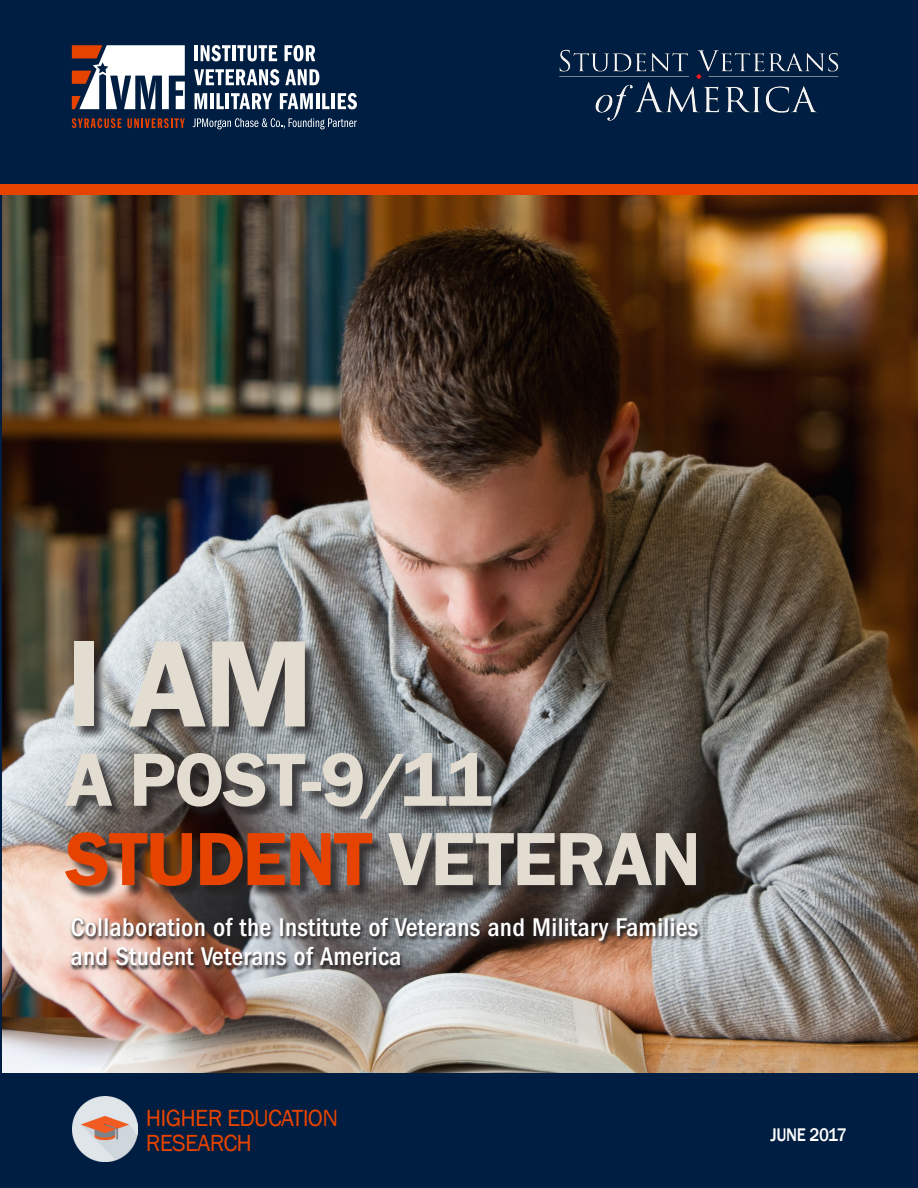
<style>
.page{position:relative;width:918px;height:1188px;background:#fff}
.page>*{position:absolute;margin:0;border:0;box-sizing:border-box;transform-origin:0 0}
.Large_San_serif_head{font:600 127.5px "Franklin Gothic";color:#e3dcd0}
.Large_San_serif_head-2{font:600 78px/79.3px "Franklin Gothic";letter-spacing:-.02em;color:#e3dcd0}
.t1{font:500 condensed 26.55px/29.5px "ITC Franklin Gothic Std";letter-spacing:.01em;color:#fff}
.t2{font:24px "Franklin Gothic";letter-spacing:-.03em;color:#e74300}
.intro_text{font:500 18.9px "Franklin Gothic";letter-spacing:-.02em;color:#fff;scale:.9 1}
.s1{color:#e74300}
</style>
<div class="page">
<img style="left:2px;top:195px;width:916px;height:878px">
<div style="left:0;top:1073px;width:918px;height:115px;background:#001e41"></div>
<div style="left:0;top:0;width:918px;height:195px;background:#001e41"></div>
<hr style="left:0;top:0;width:2px;height:1188px;background:#001e41">
<div style="left:0;top:185px;width:918px;height:10px;background:#e74300"></div>
<div style="left:67px;top:643px;width:643px;height:257px;background:#231f20;opacity:.8"></div>
<img style="left:70px;top:917px;width:632px;height:55px">
<img style="left:559px;top:49px;width:280px;height:72px">
<hr style="left:195px;top:45px;width:3px;height:16px;background:#fff">
<svg style="left:201px;top:45px;width:30px;height:16px"></svg>
<hr style="left:232px;top:45px;width:4px;height:16px;background:#fff">
<svg style="left:237px;top:45px;width:40px;height:16px"></svg>
<svg style="left:285px;top:45px;width:30px;height:16px"></svg>
<svg style="left:194px;top:69px;width:85px;height:16px"></svg>
<svg style="left:285px;top:69px;width:34px;height:16px"></svg>
<svg style="left:195px;top:93px;width:12px;height:16px"></svg>
<hr style="left:210px;top:93px;width:3px;height:16px;background:#fff">
<svg style="left:216px;top:93px;width:8px;height:16px"></svg>
<hr style="left:226px;top:93px;width:3px;height:16px;background:#fff">
<svg style="left:231px;top:93px;width:41px;height:16px"></svg>
<svg style="left:280px;top:93px;width:33px;height:16px"></svg>
<hr style="left:316px;top:93px;width:3px;height:16px;background:#fff">
<svg style="left:322px;top:93px;width:7px;height:16px"></svg>
<hr style="left:331px;top:93px;width:4px;height:16px;background:#fff">
<svg style="left:338px;top:93px;width:19px;height:16px"></svg>
<svg style="left:193px;top:118px;width:164px;height:11px"></svg>
<svg style="left:72px;top:118px;width:113px;height:10px"></svg>
<svg style="left:72px;top:45px;width:113px;height:64px"></svg>
<img style="left:73px;top:1097px;width:64px;height:65px">
<p class="Large_San_serif_head" style="left:65px;top:605px;width:250px">I AM</p>
<p class="Large_San_serif_head-2" style="left:65px;top:741px;width:637px">A POST-9/11<br><span class="s1">STUDENT</span> VETERAN</p>
<p class="t1" style="left:71px;top:912px;width:629px">Collaboration of the Institute of Veterans and Military Families and Student Veterans of America</p>
<p class="t2" style="left:146px;top:1103px;width:194px">HIGHER EDUCATION</p>
<p class="t2" style="left:146px;top:1129px;width:108px">RESEARCH</p>
<p class="intro_text" style="left:770px;top:1123px;width:86px">JUNE 2017</p>
</div>
